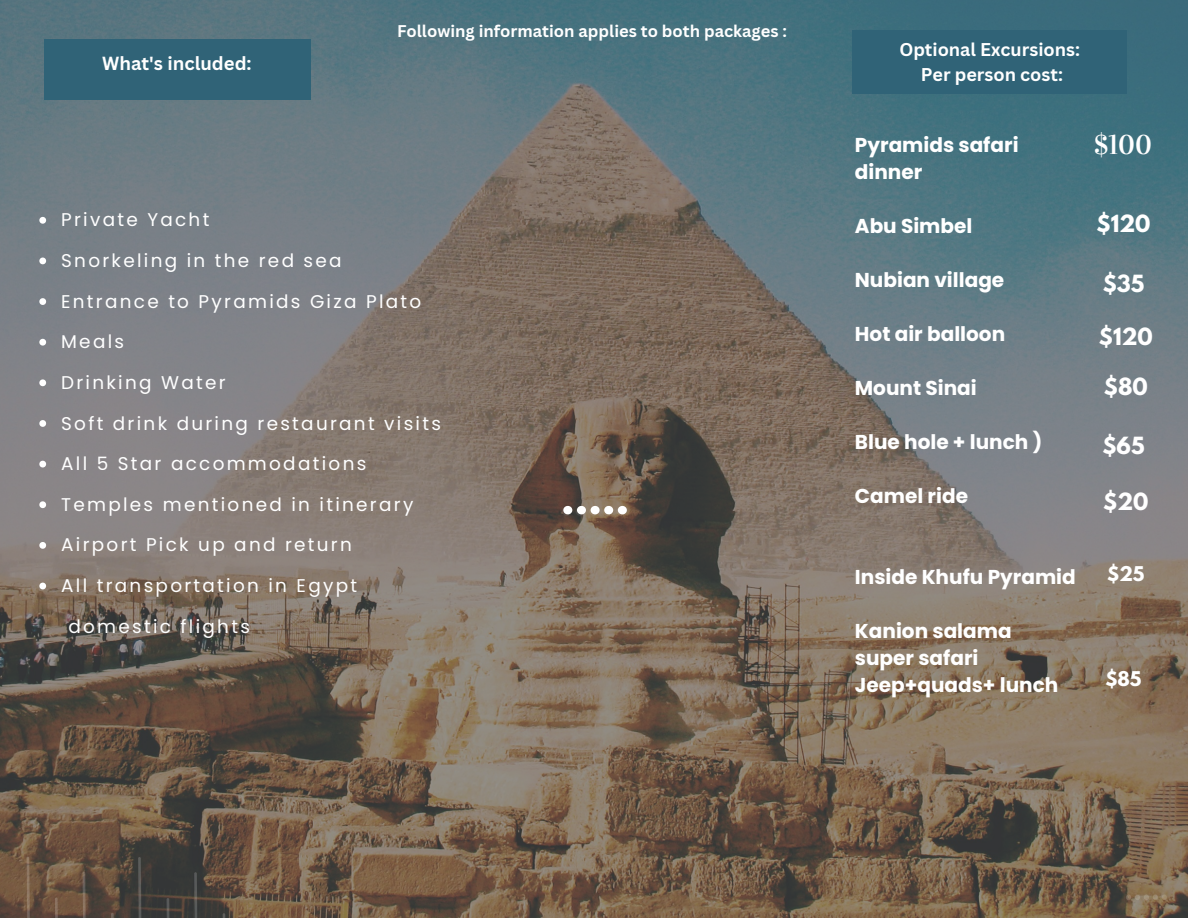
<style>
.page{position:relative;width:1188px;height:918px;background:#fff}
.page>*{position:absolute;margin:0;border:0;box-sizing:border-box;transform-origin:0 0}
.t1{font:27px "Vidaloka";color:#fff}
.t2{font:700 21px "League Spartan";color:#fff}
.t3{font:700 20.1px/27px "Poppins";color:#fff}
.t4{font:18.45px "Poppins";letter-spacing:.125em;color:#fff}
.t5{font:700 18.45px "Canva Sans";color:#fff}
.t6{font:700 18px/24.8px "Canva Sans";color:#fff;text-align:center}
.t7{font:700 18px "League Spartan";color:#fff}
.t8{font:700 16.5px "Canva Sans";color:#fff}
</style>
<div class="page">
<img style="left:0;top:0;width:1188px;height:918px">
<svg style="left:1126px;top:895px;width:42px;height:5px"></svg>
<svg style="left:562px;top:506px;width:65px;height:10px"></svg>
<div style="left:44px;top:39px;width:266px;height:60px;background:#306377"></div>
<div style="left:852px;top:31px;width:274px;height:63px;background:#306377"></div>
<img style="left:0;top:849px;width:363px;height:69px">
<svg style="left:39px;top:217px;width:7px;height:7px"></svg>
<svg style="left:39px;top:258px;width:7px;height:6px"></svg>
<svg style="left:39px;top:298px;width:7px;height:7px"></svg>
<svg style="left:39px;top:339px;width:7px;height:7px"></svg>
<svg style="left:39px;top:379px;width:7px;height:7px"></svg>
<svg style="left:39px;top:420px;width:7px;height:7px"></svg>
<svg style="left:39px;top:461px;width:7px;height:6px"></svg>
<svg style="left:39px;top:501px;width:7px;height:7px"></svg>
<svg style="left:39px;top:542px;width:7px;height:7px"></svg>
<svg style="left:39px;top:583px;width:7px;height:6px"></svg>
<p class="t5" style="left:102px;top:51px;width:151px">What's included:</p>
<p class="t8" style="left:397px;top:20px;width:391px">Following information applies to both packages :</p>
<p class="t4" style="left:61px;top:207px;width:150px">Private Yacht</p>
<p class="t4" style="left:61px;top:248px;width:282px">Snorkeling in the red sea</p>
<p class="t4" style="left:61px;top:288px;width:362px">Entrance to Pyramids Giza Plato</p>
<p class="t4" style="left:61px;top:329px;width:65px">Meals</p>
<p class="t4" style="left:61px;top:370px;width:166px">Drinking Water</p>
<p class="t4" style="left:61px;top:410px;width:381px">Soft drink during restaurant visits</p>
<p class="t4" style="left:61px;top:451px;width:307px">All 5 Star accommodations</p>
<p class="t4" style="left:61px;top:491px;width:354px">Temples mentioned in itinerary</p>
<p class="t4" style="left:61px;top:532px;width:292px">Airport Pick up and return</p>
<p class="t4" style="left:61px;top:573px;width:297px">All transportation in Egypt</p>
<p class="t4" style="left:68px;top:613px;width:183px">domestic flights</p>
<p class="t6" style="left:899px;top:37px;width:182px">Optional Excursions:<br>Per person cost:</p>
<p class="t3" style="left:855px;top:132px;width:165px">Pyramids safari dinner</p>
<p class="t3" style="left:855px;top:213px;width:119px">Abu Simbel</p>
<p class="t3" style="left:855px;top:267px;width:151px">Nubian village</p>
<p class="t3" style="left:855px;top:321px;width:152px">Hot air balloon</p>
<p class="t3" style="left:855px;top:375px;width:123px">Mount Sinai</p>
<p class="t3" style="left:855px;top:429px;width:189px">Blue hole + lunch )</p>
<p class="t3" style="left:855px;top:483px;width:115px">Camel ride</p>
<h1 class="t1" style="left:1095px;top:129px;width:59px">$100</h1>
<p class="t2" style="left:1097px;top:213px;width:55px">$120</p>
<p class="t2" style="left:1103px;top:273px;width:43px">$35</p>
<p class="t2" style="left:1099px;top:326px;width:55px">$120</p>
<p class="t2" style="left:1104px;top:376px;width:45px">$80</p>
<p class="t2" style="left:1102px;top:435px;width:44px">$65</p>
<p class="t2" style="left:1103px;top:491px;width:47px">$20</p>
<p class="t3" style="left:855px;top:564px;width:222px">Inside Khufu Pyramid</p>
<p class="t3" style="left:855px;top:618px;width:205px">Kanion salama super safari<br>Jeep+quads+ lunch</p>
<p class="t7" style="left:1107px;top:565px;width:39px">$25</p>
<p class="t7" style="left:1105px;top:670px;width:37px">$85</p>
</div>
